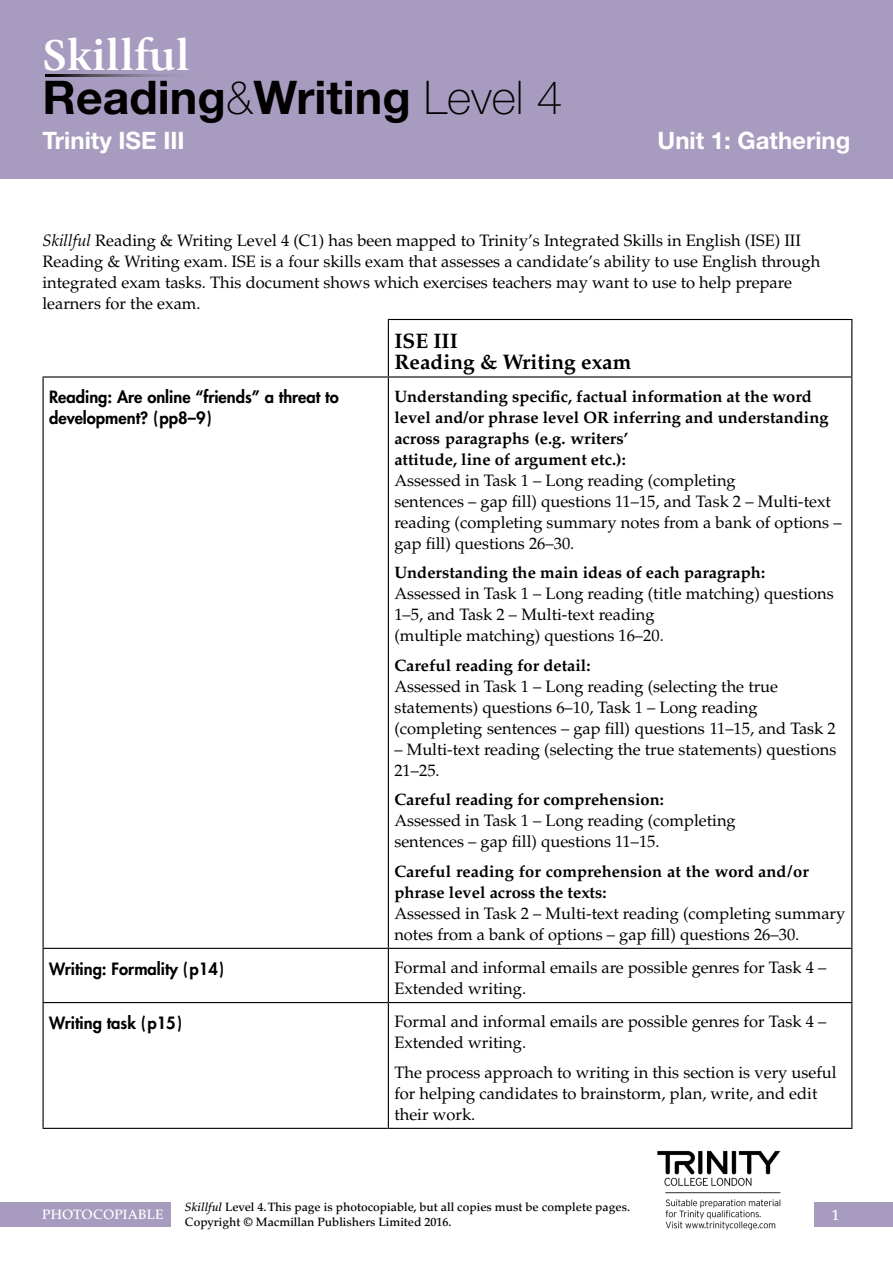
<style>
.page{position:relative;width:893px;height:1263px;background:#fff}
.page>*{position:absolute;margin:0;border:0;box-sizing:border-box;transform-origin:0 0}
.t1{font:700 46.5px "Helvetica Neue LT Std";color:#000}
.t2{font:700 45px "Giovanni Std";color:#fff}
.t3{font:700 24px "Helvetica Neue LT Std";color:#fff}
.t4{font:700 21px/21px "Palatino LT Std";color:#000}
.t5{font:16.5px/21px "Palatino LT Std";color:#000}
.t6{font:700 16.5px/21px "Palatino LT Std";color:#000}
.t7{font:800 16.5px/21px "Futura Std";color:#000}
.t8{font:500 15px "Palatino LT Std";color:#fff}
.t9{font:500 13.5px "Palatino LT Std";letter-spacing:.01em;color:#fff}
.t10{font:500 12px/15px "Palatino LT Std";color:#000}
.s1{font-weight:100}
.s2{font-style:italic}
</style>
<div class="page">
<div style="left:0;top:0;width:893px;height:179px;background:#a79cbf"></div>
<svg style="left:46px;top:74px;width:127px;height:3px"></svg>
<div style="left:0;top:1202px;width:171px;height:25px;background:#a79cbf"></div>
<div style="left:815px;top:1202px;width:78px;height:25px;background:#a79cbf"></div>
<img style="left:657px;top:1150px;width:124px;height:80px">
<hr style="left:388px;top:319px;width:464px;height:1px;background:#000">
<hr style="left:388px;top:320px;width:1px;height:56px;background:#000">
<hr style="left:851px;top:320px;width:1px;height:56px;background:#000">
<hr style="left:43px;top:376px;width:345px;height:2px;background:#000">
<hr style="left:43px;top:378px;width:1px;height:570px;background:#000">
<hr style="left:388px;top:376px;width:464px;height:2px;background:#000">
<hr style="left:388px;top:378px;width:1px;height:570px;background:#000">
<hr style="left:851px;top:378px;width:1px;height:570px;background:#000">
<hr style="left:43px;top:948px;width:345px;height:1px;background:#000">
<hr style="left:43px;top:949px;width:1px;height:53px;background:#000">
<hr style="left:388px;top:948px;width:464px;height:1px;background:#000">
<hr style="left:388px;top:949px;width:1px;height:53px;background:#000">
<hr style="left:851px;top:949px;width:1px;height:53px;background:#000">
<hr style="left:43px;top:1002px;width:345px;height:1px;background:#000">
<hr style="left:43px;top:1003px;width:1px;height:125px;background:#000">
<hr style="left:388px;top:1002px;width:464px;height:1px;background:#000">
<hr style="left:388px;top:1003px;width:1px;height:125px;background:#000">
<hr style="left:851px;top:1003px;width:1px;height:125px;background:#000">
<hr style="left:43px;top:1128px;width:345px;height:1px;background:#000">
<hr style="left:388px;top:1128px;width:464px;height:1px;background:#000">
<h2 class="t2" style="left:43px;top:29px;width:149px">Skillful</h2>
<h1 class="t1" style="left:43px;top:69px;width:521px">Reading<span class="s1">&amp;</span>Writing <span class="s1">Level 4</span></h1>
<h3 class="t3" style="left:43px;top:125px;width:144px">Trinity ISE III</h3>
<h3 class="t3" style="left:658px;top:125px;width:194px">Unit 1: Gathering</h3>
<p class="t5" style="left:43px;top:230px;width:779px"><span class="s2">Skillful</span> Reading &amp; Writing Level 4 (C1) has been mapped to Trinity’s Integrated Skills in English (ISE) III Reading &amp; Writing exam. ISE is a four skills exam that assesses a candidate’s ability to use English through integrated exam tasks. This document shows which exercises teachers may want to use to help prepare learners for the exam.</p>
<p class="t4" style="left:394px;top:330px;width:239px">ISE III<br>Reading &amp; Writing exam</p>
<p class="t7" style="left:49px;top:387px;width:291px">Reading: Are online “friends” a threat to development? (pp8–9)</p>
<p class="t6" style="left:394px;top:386px;width:436px">Understanding specific, factual information at the word level and/or phrase level OR inferring and understanding across paragraphs (e.g. writers’<br>attitude, line of argument etc.):</p>
<p class="t5" style="left:394px;top:470px;width:449px">Assessed in Task 1 – Long reading (completing<br>sentences – gap fill) questions 11–15, and Task 2 – Multi-text reading (completing summary notes from a bank of options – gap fill) questions 26–30.</p>
<p class="t6" style="left:394px;top:562px;width:372px">Understanding the main ideas of each paragraph:</p>
<p class="t5" style="left:394px;top:583px;width:441px">Assessed in Task 1 – Long reading (title matching) questions<br>1–5, and Task 2 – Multi-text reading<br>(multiple matching) questions 16–20.</p>
<p class="t6" style="left:394px;top:655px;width:198px">Careful reading for detail:</p>
<p class="t5" style="left:394px;top:676px;width:443px">Assessed in Task 1 – Long reading (selecting the true statements) questions 6–10, Task 1 – Long reading (completing sentences – gap fill) questions 11–15, and Task 2</p>
<p class="t5" style="left:394px;top:739px;width:443px">– Multi-text reading (selecting the true statements) questions<br>21–25.</p>
<p class="t6" style="left:394px;top:789px;width:271px">Careful reading for comprehension:</p>
<p class="t5" style="left:394px;top:810px;width:343px">Assessed in Task 1 – Long reading (completing sentences – gap fill) questions 11–15.</p>
<p class="t6" style="left:394px;top:861px;width:416px">Careful reading for comprehension at the word and/or phrase level across the texts:</p>
<p class="t5" style="left:394px;top:903px;width:452px">Assessed in Task 2 – Multi-text reading (completing summary notes from a bank of options – gap fill) questions 26–30.</p>
<p class="t7" style="left:49px;top:958px;width:177px">Writing: Formality (p14)</p>
<p class="t5" style="left:394px;top:957px;width:434px">Formal and informal emails are possible genres for Task 4 –<br>Extended writing.</p>
<p class="t7" style="left:49px;top:1012px;width:135px">Writing task (p15)</p>
<p class="t5" style="left:394px;top:1011px;width:434px">Formal and informal emails are possible genres for Task 4 –<br>Extended writing.</p>
<p class="t5" style="left:394px;top:1062px;width:444px">The process approach to writing in this section is very useful for helping candidates to brainstorm, plan, write, and edit their work.</p>
<p class="t9" style="left:42px;top:1207px;width:123px">PHOTOCOPIABLE</p>
<p class="t10" style="left:185px;top:1199px;width:447px"><span class="s2">Skillful</span> Level 4. This page is photocopiable, but all copies must be complete pages.<br>Copyright © Macmillan Publishers Limited 2016.</p>
<p class="t8" style="left:832px;top:1206px;width:9px">1</p>
</div>
